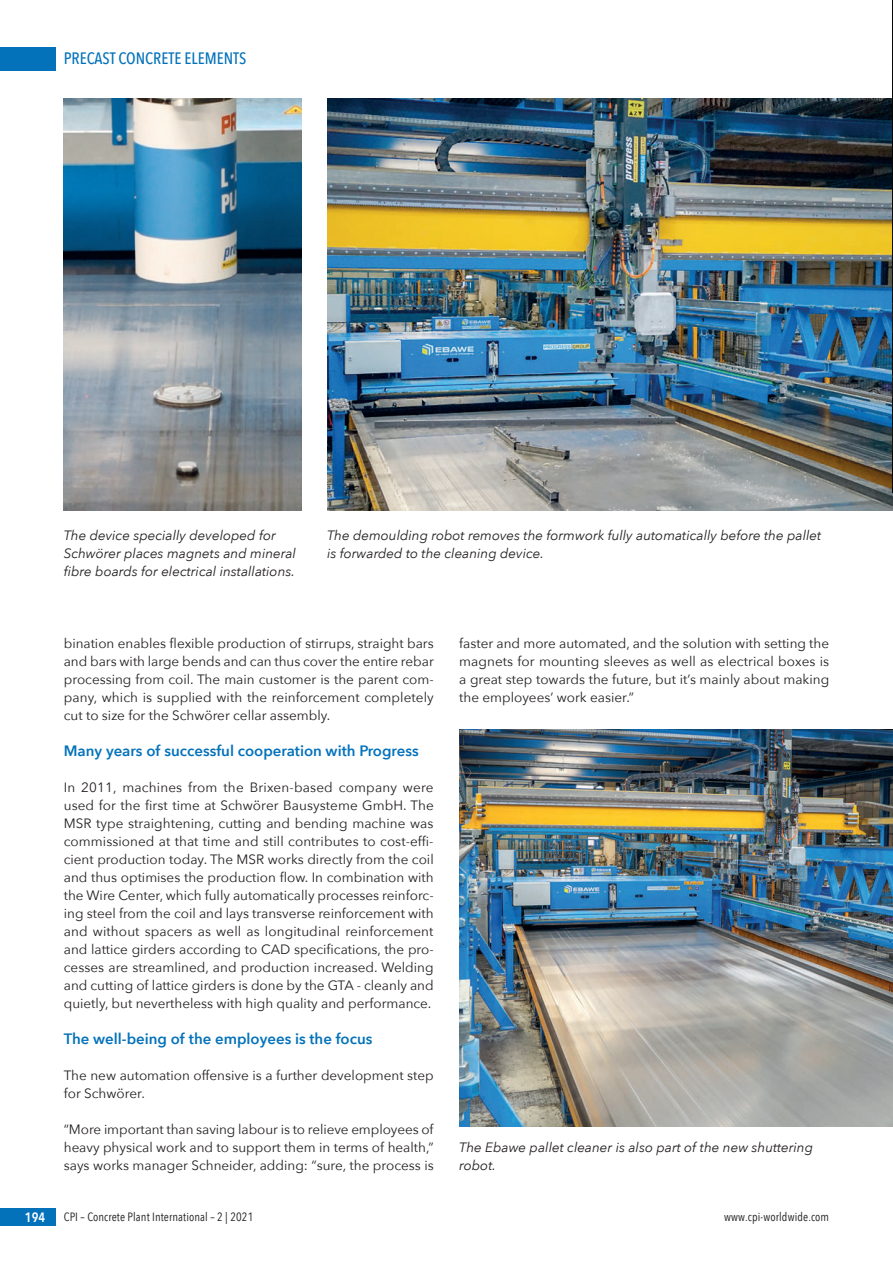
<style>
.page{position:relative;width:893px;height:1263px;background:#fff}
.page>*{position:absolute;margin:0;border:0;box-sizing:border-box;transform-origin:0 0}
.t1{font:500 16.5px "Avenir Next Condensed";color:#0372bb}
.t2{font:600 15px "Avenir Next";color:#0372bb}
.t3{font:13.5px/18px "Avenir Next";color:#231f20;text-align:justify}
.t4{font:italic 13.5px/18px "Avenir Next";color:#231f20}
.t5{font:600 13.5px "Avenir Next Condensed";color:#fff}
.t6{font:12px "Avenir Next Condensed";letter-spacing:.01em;color:#231f20}
</style>
<div class="page">
<div style="left:0;top:47px;width:55px;height:23px;background:#0372bb"></div>
<div style="left:0;top:1208px;width:55px;height:18px;background:#0372bb"></div>
<img style="left:327px;top:99px;width:565px;height:412px">
<img style="left:64px;top:99px;width:238px;height:412px">
<img style="left:459px;top:729px;width:433px;height:397px">
<hr style="left:892px;top:493px;width:1px;height:172px;background:#00446a">
<img style="left:892px;top:1px;width:1px;height:492px">
<hr style="left:892px;top:1217px;width:1px;height:46px;background:#00446a">
<p class="t1" style="left:64px;top:49px;width:184px">PRECAST CONCRETE ELEMENTS</p>
<p class="t4" style="left:64px;top:526px;width:234px">The device specially developed for<br>Schwörer places magnets and mineral fibre boards for electrical installations.</p>
<p class="t4" style="left:327px;top:526px;width:496px">The demoulding robot removes the formwork fully automatically before the pallet is forwarded to the cleaning device.</p>
<p class="t3" style="left:64px;top:634px;width:372px">bination enables flexible production of stirrups, straight bars and bars with large bends and can thus cover the entire rebar processing from coil. The main customer is the parent com&shy;pany, which is supplied with the reinforcement completely cut to size for the Schwörer cellar assembly.</p>
<p class="t2" style="left:64px;top:738px;width:356px">Many years of successful cooperation with Progress</p>
<p class="t3" style="left:64px;top:778px;width:372px">In 2011, machines from the Brixen-based company were used for the first time at Schwörer Bausysteme GmbH. The MSR type straightening, cutting and bending machine was commissioned at that time and still contributes to cost-effi&shy;cient production today. The MSR works directly from the coil and thus optimises the production flow. In combination with the Wire Center, which fully automatically processes reinforc&shy;ing steel from the coil and lays transverse reinforcement with and without spacers as well as longitudinal reinforcement and lattice girders according to CAD specifications, the pro&shy;cesses are streamlined, and production increased. Welding and cutting of lattice girders is done by the GTA - cleanly and quietly, but nevertheless with high quality and performance.</p>
<p class="t2" style="left:64px;top:1026px;width:310px">The well-being of the employees is the focus</p>
<p class="t3" style="left:64px;top:1066px;width:371px">The new automation offensive is a further development step for Schwörer.</p>
<p class="t3" style="left:64px;top:1120px;width:371px">“More important than saving labour is to relieve employees of heavy physical work and to support them in terms of health,” says works manager Schneider, adding: “sure, the process is</p>
<p class="t3" style="left:459px;top:634px;width:371px">faster and more automated, and the solution with setting the magnets for mounting sleeves as well as electrical boxes is a great step towards the future, but it’s mainly about making the employees’ work easier.”</p>
<p class="t4" style="left:459px;top:1138px;width:355px">The Ebawe pallet cleaner is also part of the new shuttering robot.</p>
<p class="t5" style="left:25px;top:1206px;width:22px">194</p>
<p class="t6" style="left:64px;top:1207px;width:191px">CPI – Concrete Plant International – 2 | 2021</p>
<p class="t6" style="left:724px;top:1207px;width:107px">www.cpi-worldwide.com</p>
</div>
